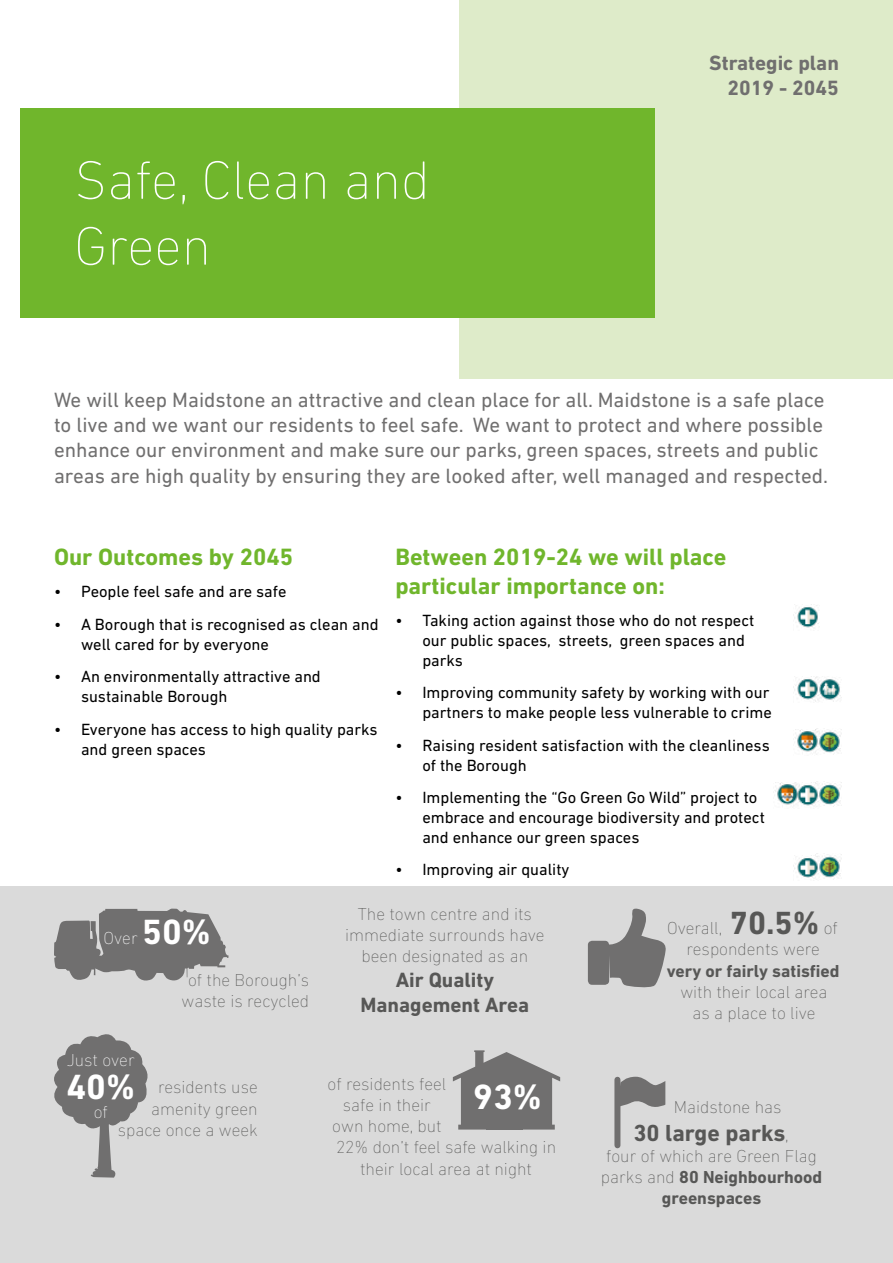
<style>
.page{position:relative;width:893px;height:1263px;background:#fff}
.page>*{position:absolute;margin:0;border:0;box-sizing:border-box;transform-origin:0 0}
.t1{font:200 54.9px/65.8px "DIN Next LT Pro";color:#fff}
.t2{font:700 35.7px "DIN Next LT Pro";color:#fff}
.t3{font:700 24px/28.8px "DIN Next LT Pro";color:#70b62c}
.t4{font:700 23.7px "DIN Next LT Pro";color:#575756}
.t5{font:21px/25.2px "DIN Next LT Pro";color:#706f6f}
.t6{font:700 21px/25.2px "DIN Next LT Pro";color:#575756;text-align:center}
.t7{font:700 21px/25.2px "DIN Next LT Pro";color:#706f6f;text-align:right}
.t8{font:200 17.7px/21.1px "DIN Next LT Pro";color:#575756;text-align:center}
.t9{font:700 17.7px "DIN Next LT Pro";color:#575756}
.t10{font:200 17.7px "DIN Next LT Pro";color:#fff}
.t11{font:16.5px/19.8px "DIN Next LT Pro";color:#000}
.s1{font-weight:700;font-size:35.7px}
.s2{font-weight:700;font-size:32.7px}
.s3{font-weight:200;font-size:17.7px}
.s4{font-weight:700}
</style>
<div class="page">
<div style="left:459px;top:0;width:434px;height:378px;background:#deebc9"></div>
<div style="left:20px;top:108px;width:635px;height:210px;background:#70b62c"></div>
<div style="left:0;top:887px;width:893px;height:376px;background:#dadada"></div>
<svg style="left:54px;top:909px;width:174px;height:72px"></svg>
<svg style="left:54px;top:1034px;width:94px;height:143px"></svg>
<svg style="left:453px;top:1050px;width:107px;height:79px"></svg>
<div style="left:487px;top:1078px;width:36px;height:51px;background:#706f6f"></div>
<img style="left:795px;top:730px;width:20px;height:22px">
<img style="left:775px;top:782px;width:19px;height:24px">
<img style="left:794px;top:605px;width:25px;height:23px">
<img style="left:794px;top:782px;width:21px;height:24px">
<img style="left:794px;top:855px;width:21px;height:24px">
<img style="left:815px;top:728px;width:27px;height:27px">
<img style="left:815px;top:781px;width:27px;height:26px">
<img style="left:815px;top:854px;width:27px;height:26px">
<img style="left:816px;top:676px;width:26px;height:26px">
<img style="left:794px;top:677px;width:28px;height:25px">
<svg style="left:617px;top:1077px;width:48px;height:33px"></svg>
<div style="left:614px;top:1080px;width:6px;height:65px;background:#706f6f"></div>
<div style="left:588px;top:941px;width:21px;height:44px;background:#706f6f;border-radius:4px"></div>
<svg style="left:609px;top:908px;width:57px;height:80px"></svg>
<h1 class="t1" style="left:74px;top:147px;width:357px">Safe, Clean and<br>Green</h1>
<p class="t7" style="left:709px;top:50px;width:131px">Strategic plan<br>2019 - 2045</p>
<p class="t5" style="left:54px;top:387px;width:776px">We will keep Maidstone an attractive and clean place for all. Maidstone is a safe place to live and we want our residents to feel safe. We want to protect and where possible enhance our environment and make sure our parks, green spaces, streets and public areas are high quality by ensuring they are looked after, well managed and respected.</p>
<h3 class="t3" style="left:54px;top:542px;width:241px">Our Outcomes by 2045</h3>
<p class="t11" style="left:54px;top:582px;width:234px">• People feel safe and are safe</p>
<p class="t11" style="left:81px;top:614px;width:299px;text-indent:-27px">• A Borough that is recognised as clean and well cared for by everyone</p>
<p class="t11" style="left:81px;top:667px;width:241px;text-indent:-27px">• An environmentally attractive and sustainable Borough</p>
<p class="t11" style="left:81px;top:719px;width:298px;text-indent:-27px">• Everyone has access to high quality parks and green spaces</p>
<h3 class="t3" style="left:395px;top:542px;width:333px">Between 2019-24 we will place particular importance on:</h3>
<p class="t11" style="left:422px;top:610px;width:333px;text-indent:-27px">• Taking action against those who do not respect our public spaces, streets, green spaces and parks</p>
<p class="t11" style="left:395px;top:683px;width:378px;text-align:right">• Improving community safety by working with our partners to make people less vulnerable to crime</p>
<p class="t11" style="left:422px;top:735px;width:349px;text-indent:-27px">• Raising resident satisfaction with the cleanliness of the Borough</p>
<p class="t11" style="left:422px;top:787px;width:344px;text-indent:-27px">• Implementing the “Go Green Go Wild” project to embrace and encourage biodiversity and protect and enhance our green spaces</p>
<p class="t11" style="left:395px;top:859px;width:176px">• Improving air quality</p>
<p class="t10" style="left:104px;top:928px;width:109px">Over <span class="s1">50%</span></p>
<p class="t8" style="left:182px;top:969px;width:129px">of the Borough’s waste is recycled</p>
<p class="t10" style="left:67px;top:1050px;width:70px">Just over</p>
<h2 class="t2" style="left:66px;top:1066px;width:70px">40%</h2>
<p class="t10" style="left:94px;top:1101px;width:16px">of</p>
<p class="t8" style="left:118px;top:1077px;width:141px;text-align:right">residents use amenity green space once a week</p>
<p class="t8" style="left:345px;top:903px;width:201px">The town centre and its immediate surrounds have been designated as an</p>
<p class="t6" style="left:360px;top:967px;width:170px">Air Quality<br>Management Area</p>
<p class="t8" style="left:327px;top:1073px;width:120px">of residents feel</p>
<p class="t8" style="left:343px;top:1094px;width:90px">safe in their</p>
<p class="t8" style="left:332px;top:1115px;width:111px">own home, but</p>
<p class="t8" style="left:336px;top:1137px;width:222px">22% don’t feel safe walking in</p>
<p class="t8" style="left:360px;top:1158px;width:173px">their local area at night</p>
<h2 class="t2" style="left:473px;top:1075px;width:70px">93%</h2>
<p class="t8" style="left:667px;top:917px;width:172px">Overall, <span class="s2">70.5%</span> of respondents were</p>
<p class="t9" style="left:667px;top:960px;width:174px">very or fairly satisfied</p>
<p class="t8" style="left:680px;top:981px;width:149px">with their local area as a place to live</p>
<p class="t8" style="left:674px;top:1096px;width:109px">Maidstone has</p>
<h3 class="t4" style="left:633px;top:1119px;width:157px">30 large parks<span class="s3">,</span></h3>
<p class="t8" style="left:601px;top:1145px;width:223px">four of which are Green Flag parks and <span class="s4">80 Neighbourhood greenspaces</span></p>
</div>
